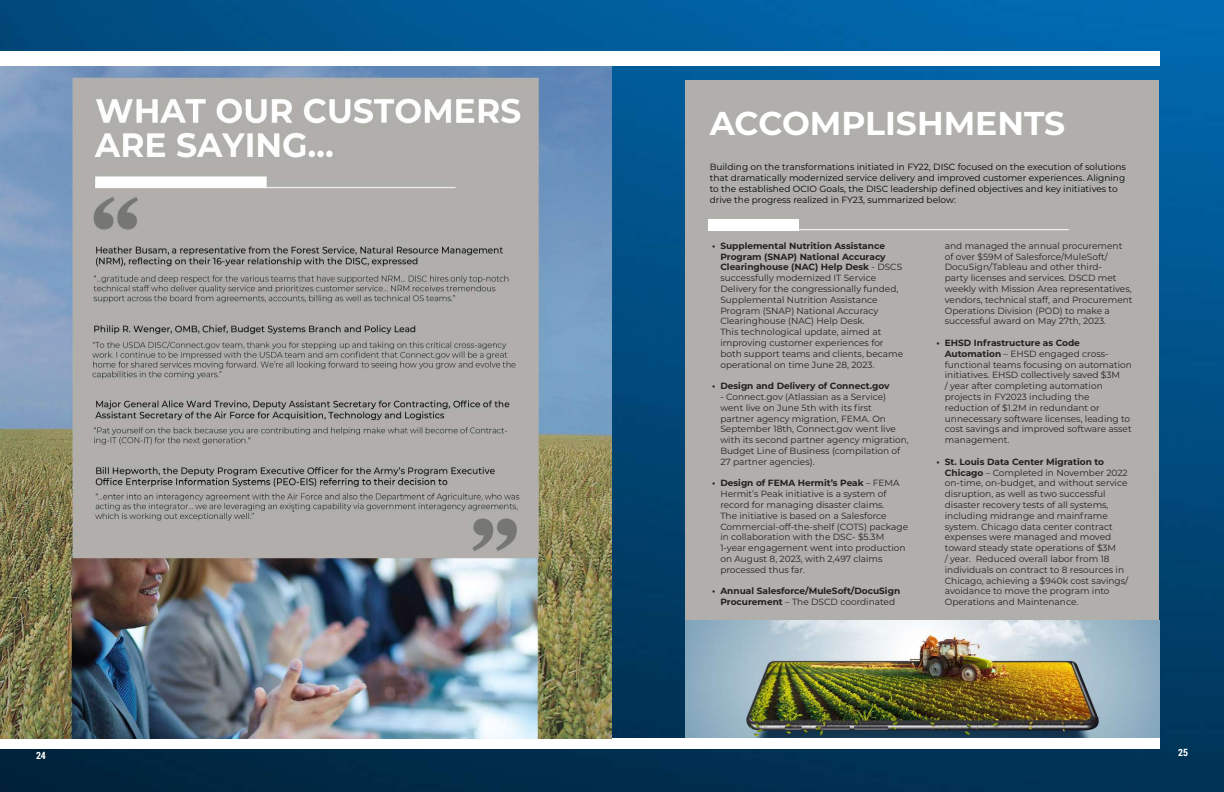
<style>
.page{position:relative;width:1224px;height:792px;background:#fff}
.page>*{position:absolute;margin:0;border:0;box-sizing:border-box;transform-origin:0 0}
.t1{font:700 33px "Montserrat";color:#fff}
.t2{font:700 10px "Roboto Condensed";color:#fff}
.t3{font:9px/10.8px "Montserrat";color:#231f20}
.t4{font:9px/11px "Montserrat";color:#000004}
.t5{font:700 9px/10.8px "Montserrat";color:#231f20;text-align:center}
.s1{font-weight:700}
.s2{font-weight:400}
</style>
<div class="page">
<img style="left:0;top:0;width:1224px;height:792px">
<div style="left:685px;top:80px;width:474px;height:570px;background:#b0afab"></div>
<hr style="left:708px;top:229px;width:361px;height:1px;background:#fff">
<div style="left:708px;top:219px;width:91px;height:11px;background:#fff"></div>
<img style="left:685px;top:621px;width:474px;height:117px">
<div style="left:0;top:51px;width:1159px;height:15px;background:#fff"></div>
<div style="left:0;top:738px;width:1159px;height:10px;background:#fff"></div>
<img style="left:0;top:66px;width:612px;height:672px">
<p class="t2" style="left:36px;top:748px;width:11px">24</p>
<h2 class="t1" style="left:710px;top:100px;width:357px">ACCOMPLISHMENTS</h2>
<p class="t4" style="left:710px;top:161px;width:418px">Building on the transformations initiated in FY22, DISC focused on the execution of solutions that dramatically modernized service delivery and improved customer experiences. Aligning to the established OCIO Goals, the DISC leadership defined objectives and key initiatives to drive the progress realized in FY23, summarized below:</p>
<p class="t3" style="left:720px;top:240px;width:184px;text-indent:-8px"><span class="s1">• Supplemental Nutrition Assistance Program (SNAP) National Accuracy Clearinghouse (NAC) Help Desk</span> - DSCS successfully modernized IT Service Delivery for the congressionally funded, Supplemental Nutrition Assistance Program (SNAP) National Accuracy Clearinghouse (NAC) Help Desk.<br>This technological update, aimed at improving customer experiences for both support teams and clients, became operational on time June 28, 2023.</p>
<p class="t5" style="left:712px;top:380px;width:179px">• Design and Delivery of Connect.gov</p>
<p class="t3" style="left:720px;top:391px;width:190px">- Connect.gov (Atlassian as a Service) went live on June 5th with its first<br>partner agency migration, FEMA. On September 18th, Connect.gov went live with its second partner agency migration, Budget Line of Business (compilation of 27 partner agencies).</p>
<p class="t3" style="left:720px;top:477px;width:189px;text-indent:-8px"><span class="s1">• Design of FEMA Hermit’s Peak</span> – FEMA Hermit’s Peak initiative is a system of record for managing disaster claims.<br>The initiative is based on a Salesforce Commercial-off-the-shelf (COTS) package in collaboration with the DSC- $5.3M 1-year engagement went into production on August 8, 2023, with 2,497 claims processed thus far.</p>
<p class="t5" style="left:712px;top:585px;width:190px">• Annual Salesforce/MuleSoft/DocuSign<br>Procurement <span class="s2">– The DSCD coordinated</span></p>
<p class="t3" style="left:945px;top:240px;width:189px">and managed the annual procurement of over $59M of Salesforce/MuleSoft/ DocuSign/Tableau and other third-<br>party licenses and services. DSCD met weekly with Mission Area representatives, vendors, technical staff, and Procurement Operations Division (POD) to make a successful award on May 27th, 2023.</p>
<p class="t3" style="left:945px;top:337px;width:189px;text-indent:-8px"><span class="s1">• EHSD Infrastructure as Code Automation</span> – EHSD engaged cross&shy;functional teams focusing on automation initiatives. EHSD collectively saved $3M<br>/ year after completing automation projects in FY2023 including the reduction of $1.2M in redundant or unnecessary software licenses, leading to cost savings and improved software asset management.</p>
<p class="t3" style="left:945px;top:456px;width:185px;text-indent:-8px"><span class="s1">• St. Louis Data Center Migration to Chicago</span> – Completed in November 2022 on-time, on-budget, and without service disruption, as well as two successful disaster recovery tests of all systems, including midrange and mainframe system. Chicago data center contract expenses were managed and moved toward steady state operations of $3M<br>/ year. Reduced overall labor from 18 individuals on contract to 8 resources in Chicago, achieving a $940k cost savings/ avoidance to move the program into Operations and Maintenance.</p>
<p class="t2" style="left:1178px;top:745px;width:11px">25</p>
</div>
